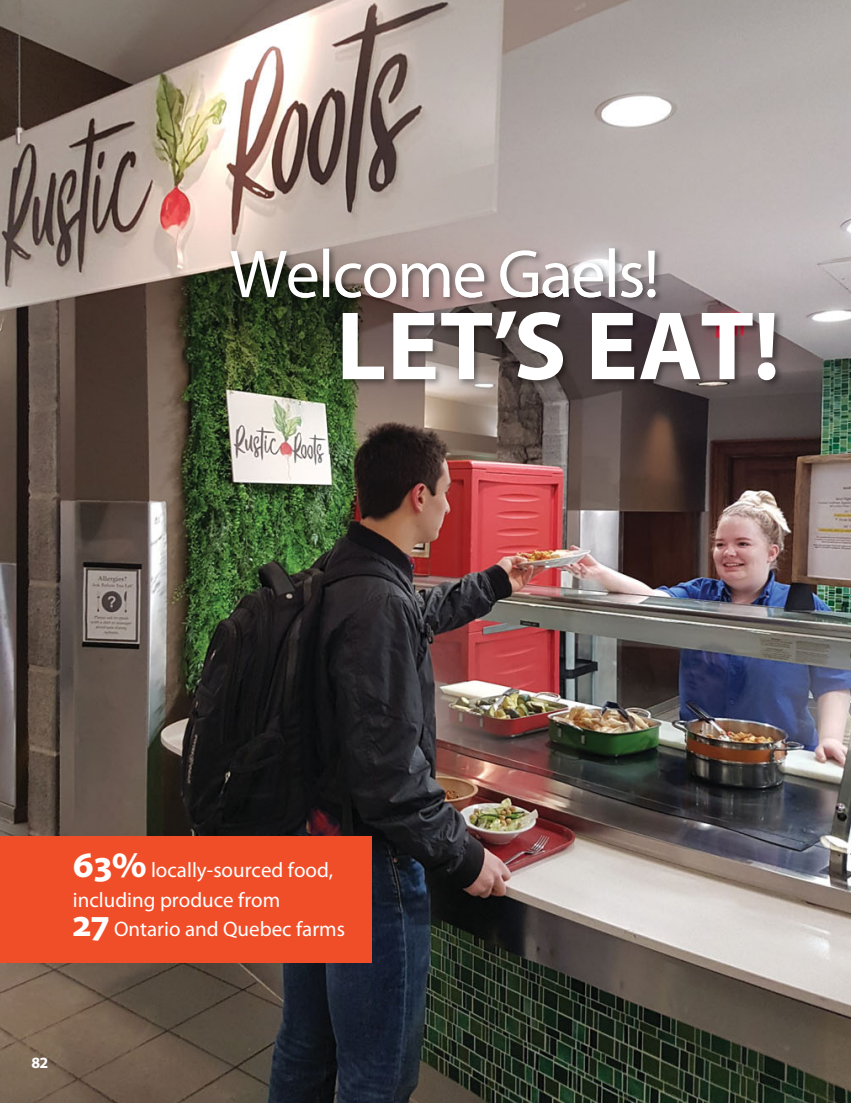
<style>
.page{position:relative;width:851px;height:1103px;background:#fff}
.page>*{position:absolute;margin:0;border:0;box-sizing:border-box;transform-origin:0 0}
.t1{font:700 98px "Myriad Pro";letter-spacing:.005em;color:#fff}
.t2{font:68.25px "Myriad Pro";letter-spacing:-.025em;color:#fff}
.t3{font:21px "Myriad Pro";color:#fff}
.t4{font:700 15.75px "Myriad Pro";color:#fff}
.s1{font-weight:700;font-size:38.5px}
</style>
<div class="page">
<img style="left:0;top:0;width:850px;height:1102px">
<img style="left:301px;top:288px;width:549px;height:166px">
<div style="left:0;top:835px;width:371px;height:127px;background:#f04e29"></div>
<img style="left:218px;top:232px;width:544px;height:121px">
<h1 class="t2" style="left:229px;top:248px;width:431px">Welcome Gaels!</h1>
<h1 class="t1" style="left:336px;top:309px;width:445px">LET’S EAT!</h1>
<p class="t3" style="left:73px;top:862px;width:262px"><span class="s1">63%</span> locally-sourced food,</p>
<p class="t3" style="left:73px;top:891px;width:209px">including produce from</p>
<p class="t3" style="left:73px;top:921px;width:274px"><span class="s1">27</span> Ontario and Quebec farms</p>
<p class="t4" style="left:32px;top:1056px;width:18px">82</p>
</div>
